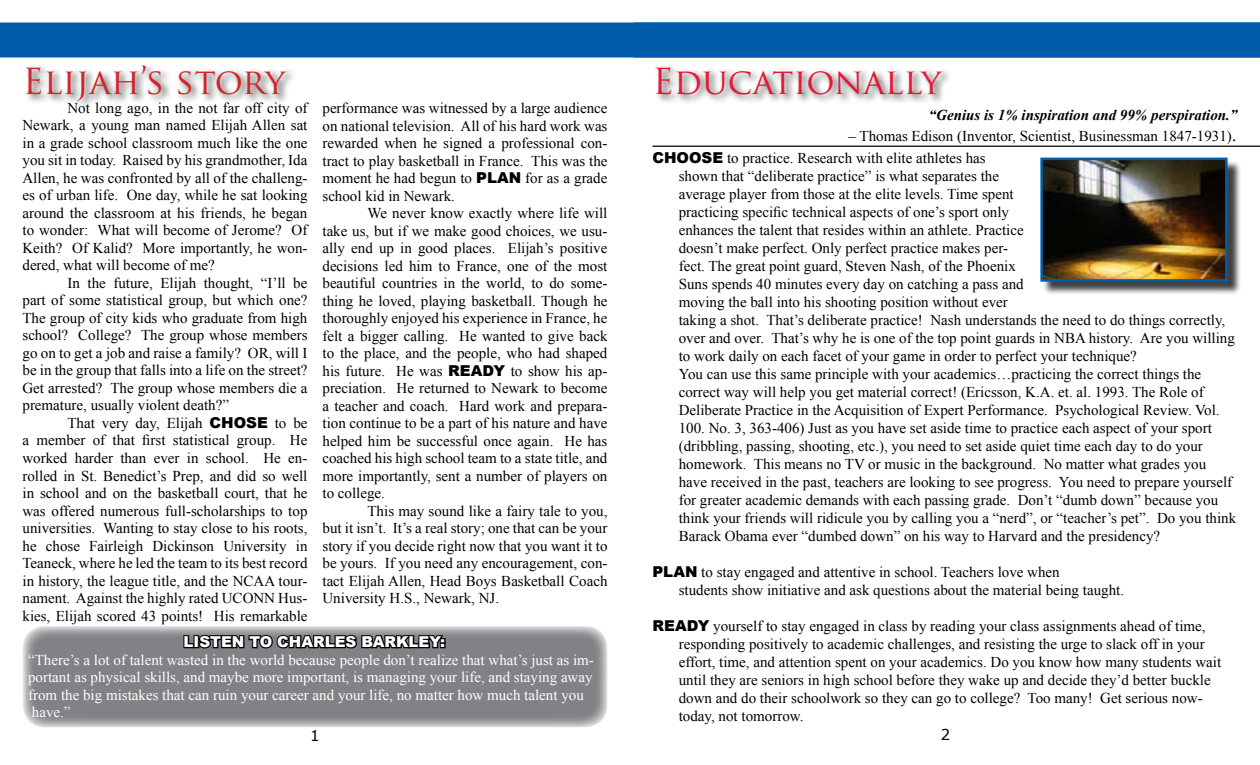
<style>
.page{position:relative;width:1260px;height:765px;background:#fff}
.page>*{position:absolute;margin:0;border:0;box-sizing:border-box;transform-origin:0 0}
.t1{font:35px "Trajan Pro";color:#d2232a}
.t2{font:35px "Trajan Pro";color:#e31837}
.t3{font:15px/17.5px "Times New Roman";color:#000;text-align:justify}
.t4{font:15px/17.5px "Times New Roman";color:#fff}
.t5{font:italic 700 15px "Times New Roman";color:#000}
.t6{font:900 15px "Arial";color:#fff}
.t7{font:15px "Verdana";color:#000}
.s1{font-family:"Bodoni";font-style:italic;font-size:17.5px}
.s2{font-family:"Arial";font-weight:900}
</style>
<div class="page">
<hr style="left:652px;top:146px;width:608px;height:1px;background:#000">
<div style="left:0;top:22px;width:1260px;height:36px;background:#005daa"></div>
<div style="left:654px;top:64px;width:300px;height:41px;background:#000;opacity:.75"></div>
<div style="left:24px;top:62px;width:273px;height:49px;background:#000;opacity:.75"></div>
<div style="left:1043px;top:160px;width:198px;height:135px;background:#000;opacity:.75"></div>
<img style="left:1043px;top:161px;width:182px;height:118px">
<div style="left:1040px;top:158px;width:188px;height:124px;border:2px solid #005daa"></div>
<svg style="left:22px;top:626px;width:586px;height:101px;background:#8a8c8f"></svg>
<svg style="left:182px;top:631px;width:264px;height:19px;background:#414143"></svg>
<h1 class="t1" style="left:22px;top:59px;width:264px">Elijah’s story</h1>
<h1 class="t2" style="left:652px;top:59px;width:290px">Educationally</h1>
<p class="t5" style="left:929px;top:105px;width:310px">“Genius is 1% inspiration and 99% perspiration.”</p>
<p class="t3" style="left:652px;top:126px;width:586px;line-height:21.1px;text-indent:196px">– Thomas Edison (Inventor, Scientist, Businessman 1847-1931)<span class="s1">.<br></span><span class="s2">CHOOSE</span> to practice. Research with elite athletes has</p>
<p class="t3" style="left:679px;top:166px;width:559px;line-height:18px;text-align:left">shown that “deliberate practice” is what separates the<br>average player from those at the elite levels. Time spent<br>practicing specific technical aspects of one’s sport only<br>enhances the talent that resides within an athlete. Practice<br>doesn’t make perfect. Only perfect practice makes per-<br>fect. The great point guard, Steven Nash, of the Phoenix<br>Suns spends 40 minutes every day on catching a pass and<br>moving the ball into his shooting position without ever<br>taking a shot. That’s deliberate practice! Nash understands the need to do things correctly, over and over. That’s why he is one of the top point guards in NBA history. Are you willing to work daily on each facet of your game in order to perfect your technique?<br>You can use this same principle with your academics…practicing the correct things the correct way will help you get material correct! (Ericsson, K.A. et. al. 1993. The Role of Deliberate Practice in the Acquisition of Expert Performance. Psychological Review. Vol.<br>100. No. 3, 363-406) Just as you have set aside time to practice each aspect of your sport (dribbling, passing, shooting, etc.), you need to set aside quiet time each day to do your homework. This means no TV or music in the background. No matter what grades you have received in the past, teachers are looking to see progress. You need to prepare yourself for greater academic demands with each passing grade. Don’t “dumb down” because you think your friends will ridicule you by calling you a “nerd”, or “teacher’s pet”. Do you think Barack Obama ever “dumbed down” on his way to Harvard and the presidency?</p>
<p class="t3" style="left:679px;top:562px;width:447px;line-height:18px;text-indent:-26px"><span class="s2">PLAN</span> to stay engaged and attentive in school. Teachers love when<br>students show initiative and ask questions about the material being taught.</p>
<p class="t3" style="left:679px;top:616px;width:544px;line-height:18px;text-align:left;text-indent:-26px"><span class="s2">READY</span> yourself to stay engaged in class by reading your class assignments ahead of time, responding positively to academic challenges, and resisting the urge to slack off in your effort, time, and attention spent on your academics. Do you know how many students wait until they are seniors in high school before they wake up and decide they’d better buckle down and do their schoolwork so they can go to college? Too many! Get serious now&shy;today, not tomorrow.</p>
<p class="t3" style="left:22px;top:99px;width:287px;text-indent:45px">Not long ago, in the not far off city of Newark, a young man named Elijah Allen sat in a grade school classroom much like the one you sit in today. Raised by his grandmother, Ida Allen, he was confronted by all of the challeng&shy;es of urban life. One day, while he sat looking around the classroom at his friends, he began to wonder: What will become of Jerome? Of Keith? Of Kalid? More importantly, he won&shy;dered, what will become of me?</p>
<p class="t3" style="left:68px;top:274px;width:241px">In the future, Elijah thought, “I’ll be</p>
<p class="t3" style="left:22px;top:291px;width:287px">part of some statistical group, but which one?</p>
<p class="t3" style="left:22px;top:309px;width:286px">The group of city kids who graduate from high</p>
<p class="t3" style="left:22px;top:326px;width:287px">school? College? The group whose members</p>
<p class="t3" style="left:22px;top:344px;width:287px">go on to get a job and raise a family? OR, will I</p>
<p class="t3" style="left:22px;top:361px;width:286px">be in the group that falls into a life on the street?</p>
<p class="t3" style="left:22px;top:379px;width:287px">Get arrested? The group whose members die a</p>
<p class="t3" style="left:22px;top:396px;width:208px">premature, usually violent death?”</p>
<p class="t3" style="left:68px;top:414px;width:166px">That very day, Elijah <span class="s2">CHOSE</span></p>
<p class="t3" style="left:322px;top:99px;width:287px">performance was witnessed by a large audience on national television. All of his hard work was rewarded when he signed a professional con&shy;tract to play basketball in France. This was the moment he had begun to <span class="s2">PLAN</span> for as a grade school kid in Newark.</p>
<p class="t3" style="left:322px;top:204px;width:287px;text-indent:45px">We never know exactly where life will take us, but if we make good choices, we usu&shy;ally end up in good places. Elijah’s positive decisions led him to France, one of the most beautiful countries in the world, to do some&shy;thing he loved, playing basketball. Though he thoroughly enjoyed his experience in France, he felt a bigger calling. He wanted to give back to the place, and the people, who had shaped his future. He was <span class="s2">READY</span></p>
<p class="t3" style="left:322px;top:362px;width:287px;text-indent:188px">to show his ap&shy;preciation. He returned to Newark to become a teacher and coach. Hard work and prepara&shy;tion continue to be a part of his nature and have helped him be successful once again. He has coached his high school team to a state title, and more importantly, sent a number of players on to college.</p>
<p class="t3" style="left:322px;top:502px;width:287px;text-indent:45px">This may sound like a fairy tale to you, but it isn’t. It’s a real story; one that can be your story if you decide right now that you want it to be yours. If you need any encouragement, con&shy;tact Elijah Allen, Head Boys Basketball Coach University H.S., Newark, NJ.</p>
<p class="t6" style="left:184px;top:631px;width:263px">LISTEN TO CHARLES BARKLEY:</p>
<p class="t4" style="left:28px;top:651px;width:567px">“There’s a lot of talent wasted in the world because people don’t realize that what’s just as im&shy;portant as physical skills, and maybe more important, is managing your life, and staying away from the big mistakes that can ruin your career and your life, no matter how much talent you have.”</p>
<p class="t3" style="left:22px;top:414px;width:287px;text-indent:252px">to be a member of that first statistical group. He worked harder than ever in school. He en&shy;rolled in St. Benedict’s Prep, and did so well in school and on the basketball court, that he was offered numerous full-scholarships to top universities. Wanting to stay close to his roots, he chose Fairleigh Dickinson University in Teaneck, where he led the team to its best record in history, the league title, and the NCAA tour&shy;nament. Against the highly rated UCONN Hus&shy;kies, Elijah scored 43 points! His remarkable</p>
<p class="t7" style="left:310px;top:725px;width:11px">1</p>
<p class="t7" style="left:941px;top:724px;width:11px">2</p>
</div>
